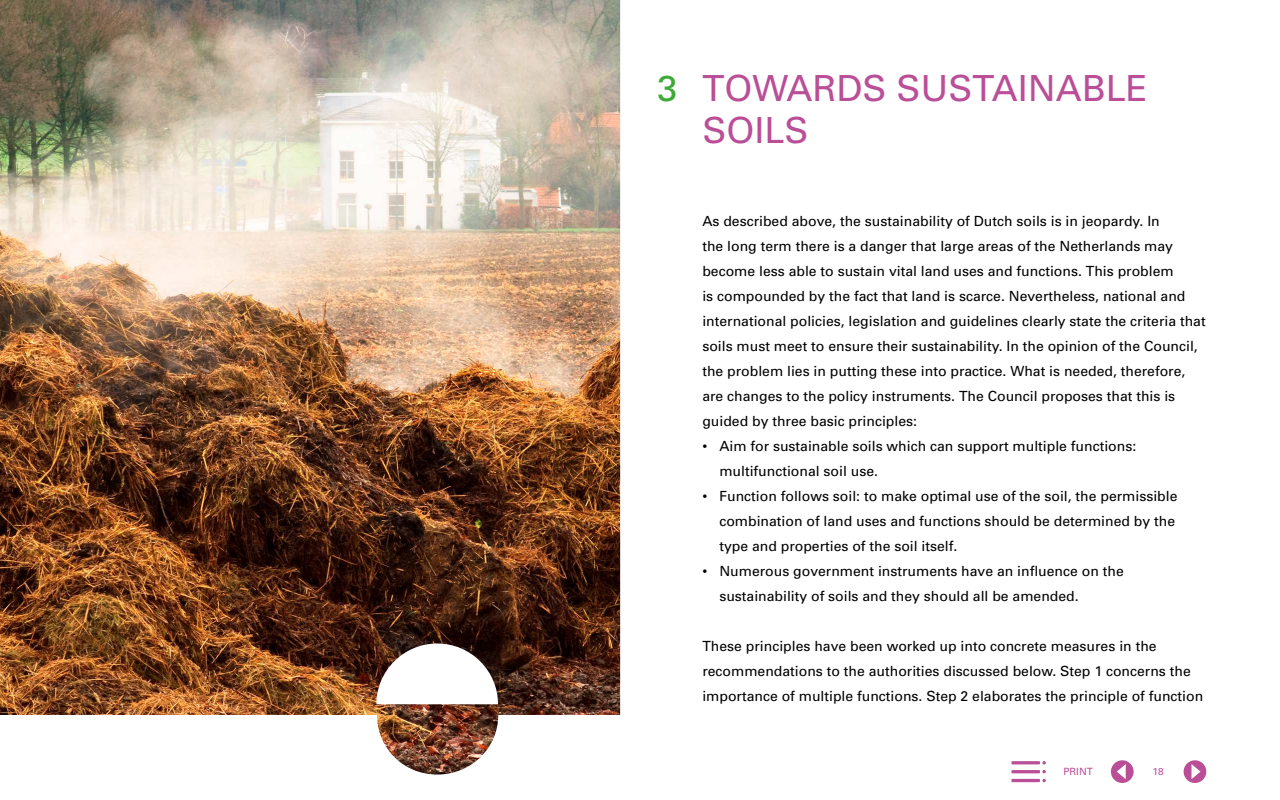
<style>
.page{position:relative;width:1280px;height:800px;background:#fff}
.page>*{position:absolute;margin:0;border:0;box-sizing:border-box;transform-origin:0 0}
.HOOFDSTUK_TITEL__H1{font:36px/42px "Univers";color:#ba4e97}
.HOOFDSTUK_TITEL__H1-2{font:14px/25px "Univers";color:#000}
.plattetekst____P{font:14px/25px "Univers";color:#000}
.platte_tekst__P{font:14px/25px "Univers";color:#000}
.t1{font:10px "Univers";color:#ba4e97}
.s1{color:#3baa36}
</style>
<div class="page">
<svg style="left:1184px;top:760px;width:22px;height:23px"></svg>
<svg style="left:1111px;top:760px;width:23px;height:23px"></svg>
<svg style="left:1042px;top:779px;width:4px;height:3px"></svg>
<hr style="left:1011px;top:779px;width:29px;height:3px;background:#ba4e97">
<hr style="left:1011px;top:770px;width:29px;height:3px;background:#ba4e97">
<svg style="left:1042px;top:770px;width:4px;height:3px"></svg>
<hr style="left:1011px;top:761px;width:29px;height:3px;background:#ba4e97">
<svg style="left:1042px;top:761px;width:4px;height:3px"></svg>
<img style="left:0;top:0;width:620px;height:775px">
<h1 class="HOOFDSTUK_TITEL__H1" style="left:702px;top:67px;width:447px;text-indent:-45px"><span class="s1">3</span> TOWARDS SUSTAINABLE<br>SOILS</h1>
<h1 class="HOOFDSTUK_TITEL__H1-2" style="left:702px;top:208px;width:505px">As described above, the sustainability of Dutch soils is in jeopardy. In<br>the long term there is a danger that large areas of the Netherlands may become less able to sustain vital land uses and functions. This problem<br>is compounded by the fact that land is scarce. Nevertheless, national and international policies, legislation and guidelines clearly state the criteria that soils must meet to ensure their sustainability. In the opinion of the Council, the problem lies in putting these into practice. What is needed, therefore, are changes to the policy instruments. The Council proposes that this is guided by three basic principles:</h1>
<p class="plattetekst____P" style="left:719px;top:433px;width:418px;text-indent:-17px">• Aim for sustainable soils which can support multiple functions: multifunctional soil use.</p>
<p class="plattetekst____P" style="left:719px;top:483px;width:460px;text-indent:-17px">• Function follows soil: to make optimal use of the soil, the permissible combination of land uses and functions should be determined by the type and properties of the soil itself.</p>
<p class="plattetekst____P" style="left:719px;top:558px;width:406px;text-indent:-17px">• Numerous government instruments have an influence on the sustainability of soils and they should all be amended.</p>
<p class="platte_tekst__P" style="left:702px;top:633px;width:502px">These principles have been worked up into concrete measures in the recommendations to the authorities discussed below. Step 1 concerns the importance of multiple functions. Step 2 elaborates the principle of function</p>
<p class="t1" style="left:1063px;top:765px;width:31px">PRINT</p>
<p class="t1" style="left:1153px;top:765px;width:13px">18</p>
</div>
